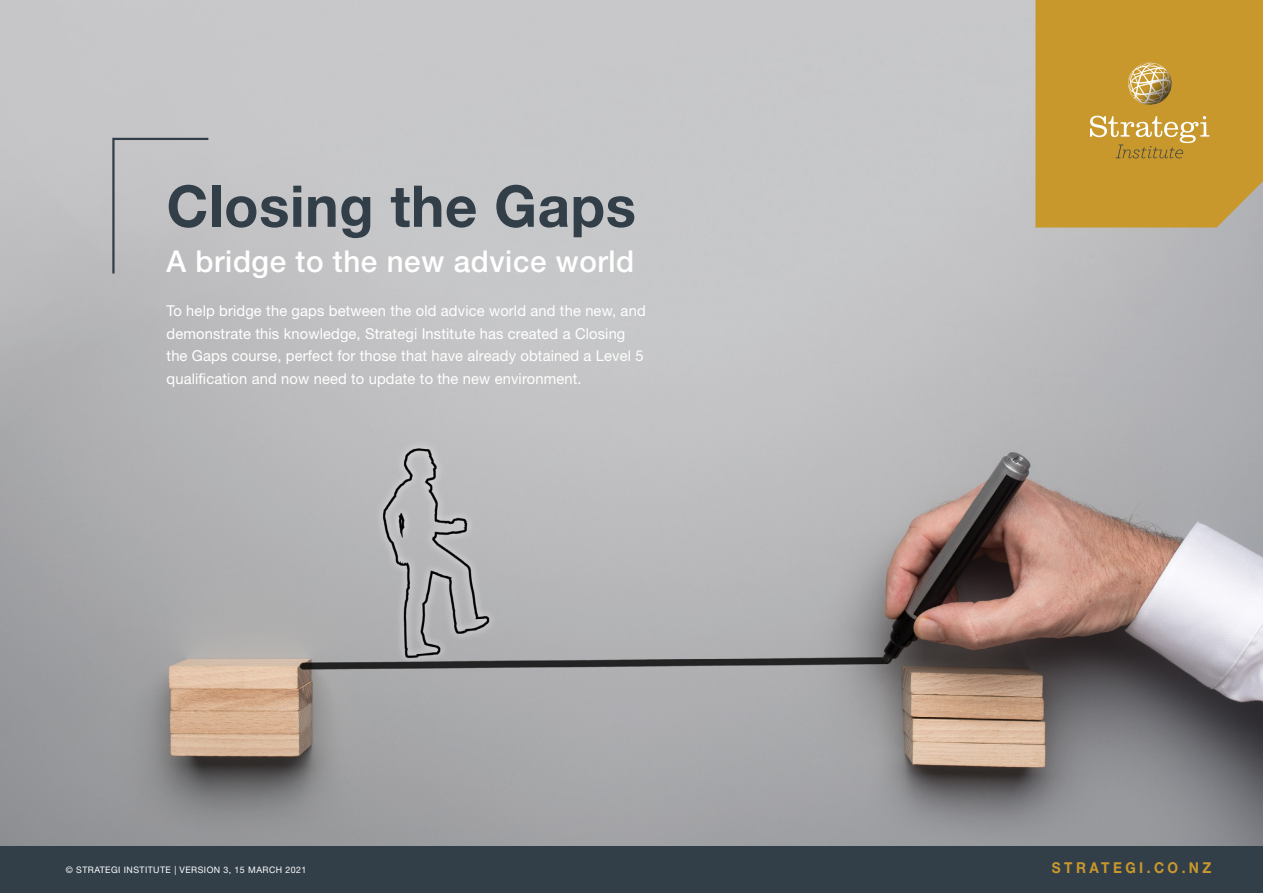
<style>
.page{position:relative;width:1263px;height:893px;background:#fff}
.page>*{position:absolute;margin:0;border:0;box-sizing:border-box;transform-origin:0 0}
.t1{font:700 57.6px "Helvetica Neue LT Std";letter-spacing:.01em;color:#323e48}
.t2{font:500 30.15px "Helvetica Neue LT Std";letter-spacing:.02em;color:#fff}
.t3{font:15px/22.5px "Helvetica Neue LT Std";letter-spacing:.01em;color:#fff}
.t4{font:700 15px "Helvetica Neue LT Std";letter-spacing:.25em;color:#c8982c;scale:.91 1}
.t5{font:9px "Helvetica Neue LT Std";letter-spacing:.05em;color:#fff}
</style>
<div class="page">
<img style="left:0;top:0;width:1263px;height:846px">
<div style="left:0;top:846px;width:1263px;height:47px;background:#323e48"></div>
<div style="left:1035px;top:0;width:228px;height:227px;background:#c8982c"></div>
<svg style="left:1128px;top:62px;width:43px;height:43px"></svg>
<svg style="left:1128px;top:62px;width:44px;height:43px"></svg>
<svg style="left:1090px;top:116px;width:119px;height:42px;background:#cca54d"></svg>
<div style="left:111px;top:137px;width:100px;height:139px;background:#c2c2c4"></div>
<p class="t1" style="left:167px;top:171px;width:471px">Closing the Gaps</p>
<p class="t2" style="left:167px;top:244px;width:469px">A bridge to the new advice world</p>
<p class="t3" style="left:167px;top:299px;width:481px">To help bridge the gaps between the old advice world and the new, and demonstrate this knowledge, Strategi Institute has created a Closing the Gaps course, perfect for those that have already obtained a Level 5 qualification and now need to update to the new environment.</p>
<p class="t5" style="left:66px;top:864px;width:242px">© STRATEGI INSTITUTE | VERSION 3, 15 MARCH 2021</p>
<p class="t4" style="left:1052px;top:858px;width:177px">STRATEGI.CO.NZ</p>
</div>
